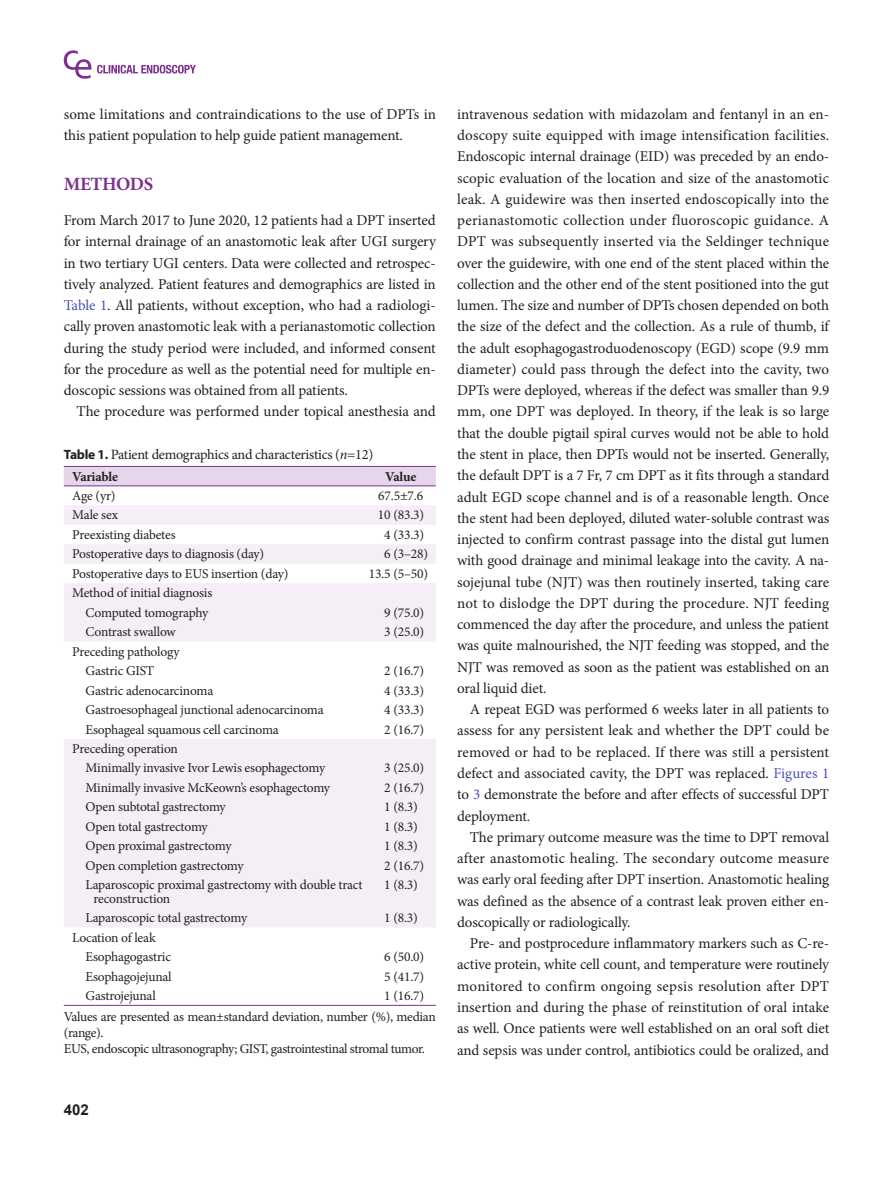
<style>
.page{position:relative;width:893px;height:1191px;background:#fff}
.page>*{position:absolute;margin:0;border:0;box-sizing:border-box;transform-origin:0 0}
.body-title{font:700 18.75px "Minion Pro";letter-spacing:-.02em;color:#7d308f}
.body{font:15px/21.3px "Minion Pro";letter-spacing:-.01em;color:#231f20;text-align:justify}
.t1{font:700 15px "Arial";color:#231f20}
.table-caption{font:14.25px "Minion Pro";letter-spacing:-.02em;color:#231f20}
.tbody{font:13.5px/13.5px "Minion Pro";letter-spacing:-.015em;color:#231f20}
.table-wrap-foot{font:13.5px/16.2px "Minion Pro";letter-spacing:-.03em;color:#231f20}
.tbody_heading{font:700 13.5px "Minion Pro";letter-spacing:-.02em;color:#231f20}
.s1{color:#4a51b5}
.s2{font-family:"Myriad Pro";font-weight:700;font-size:13.5px}
.s3{font-style:italic}
</style>
<div class="page">
<div style="left:64px;top:467px;width:372px;height:18px;background:#e5d6e9"></div>
<svg style="left:64px;top:505px;width:372px;height:422px;fill:#f5eef6"></svg>
<hr style="left:64px;top:1005px;width:302px;height:1px;background:#7d308f">
<hr style="left:366px;top:1005px;width:70px;height:1px;background:#7d308f">
<hr style="left:64px;top:466px;width:302px;height:1px;background:#7d308f">
<hr style="left:366px;top:466px;width:70px;height:1px;background:#7d308f">
<hr style="left:64px;top:485px;width:302px;height:1px;background:#7d308f">
<hr style="left:366px;top:485px;width:70px;height:1px;background:#7d308f">
<svg style="left:97px;top:65px;width:99px;height:8px"></svg>
<svg style="left:64px;top:50px;width:27px;height:29px"></svg>
<p class="body" style="left:64px;top:103px;width:374px">some limitations and contraindications to the use of DPTs in this patient population to help guide patient management.</p>
<p class="body-title" style="left:64px;top:170px;width:91px">METHODS</p>
<p class="body" style="left:64px;top:210px;width:374px">From March 2017 to June 2020, 12 patients had a DPT inserted for internal drainage of an anastomotic leak after UGI surgery in two tertiary UGI centers. Data were collected and retrospec&shy;tively analyzed. Patient features and demographics are listed in <span class="s1">Table 1</span>. All patients, without exception, who had a radiologi&shy;cally proven anastomotic leak with a perianastomotic collection during the study period were included, and informed consent for the procedure as well as the potential need for multiple en&shy;doscopic sessions was obtained from all patients.</p>
<p class="body" style="left:77px;top:401px;width:361px">The procedure was performed under topical anesthesia and</p>
<p class="table-caption" style="left:64px;top:445px;width:311px"><span class="s2">Table 1.</span> Patient demographics and characteristics (<span class="s3">n</span>=12)</p>
<p class="tbody_heading" style="left:72px;top:467px;width:47px">Variable</p>
<p class="tbody_heading" style="left:385px;top:467px;width:33px">Value</p>
<p class="tbody" style="left:72px;top:489px;width:45px">Age (yr)</p>
<p class="tbody" style="left:378px;top:489px;width:46px">67.5±7.6</p>
<p class="tbody" style="left:72px;top:508px;width:47px">Male sex</p>
<p class="tbody" style="left:378px;top:508px;width:48px">10 (83.3)</p>
<p class="tbody" style="left:72px;top:528px;width:105px">Preexisting diabetes</p>
<p class="tbody" style="left:384px;top:528px;width:41px">4 (33.3)</p>
<p class="tbody" style="left:72px;top:547px;width:193px">Postoperative days to diagnosis (day)</p>
<p class="tbody" style="left:384px;top:547px;width:45px">6 (3–28)</p>
<p class="tbody" style="left:72px;top:567px;width:218px">Postoperative days to EUS insertion (day)</p>
<p class="tbody" style="left:369px;top:567px;width:61px">13.5 (5–50)</p>
<p class="tbody" style="left:72px;top:586px;width:141px">Method of initial diagnosis</p>
<p class="tbody" style="left:86px;top:606px;width:124px">Computed tomography</p>
<p class="tbody" style="left:384px;top:606px;width:41px">9 (75.0)</p>
<p class="tbody" style="left:86px;top:625px;width:92px">Contrast swallow</p>
<p class="tbody" style="left:384px;top:625px;width:41px">3 (25.0)</p>
<p class="tbody" style="left:72px;top:644px;width:109px">Preceding pathology</p>
<p class="tbody" style="left:86px;top:664px;width:70px">Gastric GIST</p>
<p class="tbody" style="left:384px;top:664px;width:41px">2 (16.7)</p>
<p class="tbody" style="left:86px;top:683px;width:129px">Gastric adenocarcinoma</p>
<p class="tbody" style="left:384px;top:683px;width:41px">4 (33.3)</p>
<p class="tbody" style="left:86px;top:703px;width:240px">Gastroesophageal junctional adenocarcinoma</p>
<p class="tbody" style="left:384px;top:703px;width:41px">4 (33.3)</p>
<p class="tbody" style="left:86px;top:722px;width:195px">Esophageal squamous cell carcinoma</p>
<p class="tbody" style="left:384px;top:722px;width:41px">2 (16.7)</p>
<p class="tbody" style="left:72px;top:742px;width:107px">Preceding operation</p>
<p class="tbody" style="left:86px;top:761px;width:241px">Minimally invasive Ivor Lewis esophagectomy</p>
<p class="tbody" style="left:384px;top:761px;width:41px">3 (25.0)</p>
<p class="tbody" style="left:86px;top:781px;width:246px">Minimally invasive McKeown’s esophagectomy</p>
<p class="tbody" style="left:384px;top:781px;width:41px">2 (16.7)</p>
<p class="tbody" style="left:86px;top:800px;width:142px">Open subtotal gastrectomy</p>
<p class="tbody" style="left:384px;top:800px;width:35px">1 (8.3)</p>
<p class="tbody" style="left:86px;top:820px;width:124px">Open total gastrectomy</p>
<p class="tbody" style="left:384px;top:820px;width:35px">1 (8.3)</p>
<p class="tbody" style="left:86px;top:839px;width:147px">Open proximal gastrectomy</p>
<p class="tbody" style="left:384px;top:839px;width:35px">1 (8.3)</p>
<p class="tbody" style="left:86px;top:858px;width:160px">Open completion gastrectomy</p>
<p class="tbody" style="left:384px;top:858px;width:41px">2 (16.7)</p>
<p class="tbody" style="left:94px;top:878px;width:271px;text-indent:-8px">Laparoscopic proximal gastrectomy with double tract reconstruction</p>
<p class="tbody" style="left:384px;top:878px;width:35px">1 (8.3)</p>
<p class="tbody" style="left:86px;top:911px;width:163px">Laparoscopic total gastrectomy</p>
<p class="tbody" style="left:384px;top:911px;width:35px">1 (8.3)</p>
<p class="tbody" style="left:72px;top:930px;width:85px">Location of leak</p>
<p class="tbody" style="left:86px;top:950px;width:87px">Esophagogastric</p>
<p class="tbody" style="left:384px;top:950px;width:41px">6 (50.0)</p>
<p class="tbody" style="left:86px;top:969px;width:88px">Esophagojejunal</p>
<p class="tbody" style="left:384px;top:969px;width:41px">5 (41.7)</p>
<p class="tbody" style="left:86px;top:989px;width:72px">Gastrojejunal</p>
<p class="tbody" style="left:384px;top:989px;width:41px">1 (16.7)</p>
<p class="table-wrap-foot" style="left:64px;top:1008px;width:373px">Values are presented as mean±standard deviation, number (%), median (range).</p>
<p class="table-wrap-foot" style="left:64px;top:1041px;width:363px">EUS, endoscopic ultrasonography; GIST, gastrointestinal stromal tumor.</p>
<p class="t1" style="left:64px;top:1098px;width:27px">402</p>
<p class="body" style="left:457px;top:103px;width:374px">intravenous sedation with midazolam and fentanyl in an en&shy;doscopy suite equipped with image intensification facilities.<br>Endoscopic internal drainage (EID) was preceded by an endo&shy;scopic evaluation of the location and size of the anastomotic leak. A guidewire was then inserted endoscopically into the perianastomotic collection under fluoroscopic guidance. A DPT was subsequently inserted via the Seldinger technique over the guidewire, with one end of the stent placed within the collection and the other end of the stent positioned into the gut lumen. The size and number of DPTs chosen depended on both the size of the defect and the collection. As a rule of thumb, if the adult esophagogastroduodenoscopy (EGD) scope (9.9 mm diameter) could pass through the defect into the cavity, two DPTs were deployed, whereas if the defect was smaller than 9.9 mm, one DPT was deployed. In theory, if the leak is so large that the double pigtail spiral curves would not be able to hold the stent in place, then DPTs would not be inserted. Generally, the default DPT is a 7 Fr, 7 cm DPT as it fits through a standard adult EGD scope channel and is of a reasonable length. Once the stent had been deployed, diluted water-soluble contrast was injected to confirm contrast passage into the distal gut lumen with good drainage and minimal leakage into the cavity. A na&shy;sojejunal tube (NJT) was then routinely inserted, taking care not to dislodge the DPT during the procedure. NJT feeding commenced the day after the procedure, and unless the patient was quite malnourished, the NJT feeding was stopped, and the NJT was removed as soon as the patient was established on an oral liquid diet.</p>
<p class="body" style="left:457px;top:699px;width:374px;text-indent:13px">A repeat EGD was performed 6 weeks later in all patients to assess for any persistent leak and whether the DPT could be removed or had to be replaced. If there was still a persistent defect and associated cavity, the DPT was replaced. <span class="s1">Figures 1 </span>to <span class="s1">3</span> demonstrate the before and after effects of successful DPT deployment.</p>
<p class="body" style="left:457px;top:826px;width:374px;text-indent:13px">The primary outcome measure was the time to DPT removal after anastomotic healing. The secondary outcome measure was early oral feeding after DPT insertion. Anastomotic healing was defined as the absence of a contrast leak proven either en&shy;doscopically or radiologically.</p>
<p class="body" style="left:457px;top:932px;width:374px;text-indent:13px">Pre- and postprocedure inflammatory markers such as C-re&shy;active protein, white cell count, and temperature were routinely monitored to confirm ongoing sepsis resolution after DPT insertion and during the phase of reinstitution of oral intake as well. Once patients were well established on an oral soft diet and sepsis was under control, antibiotics could be oralized, and</p>
</div>
